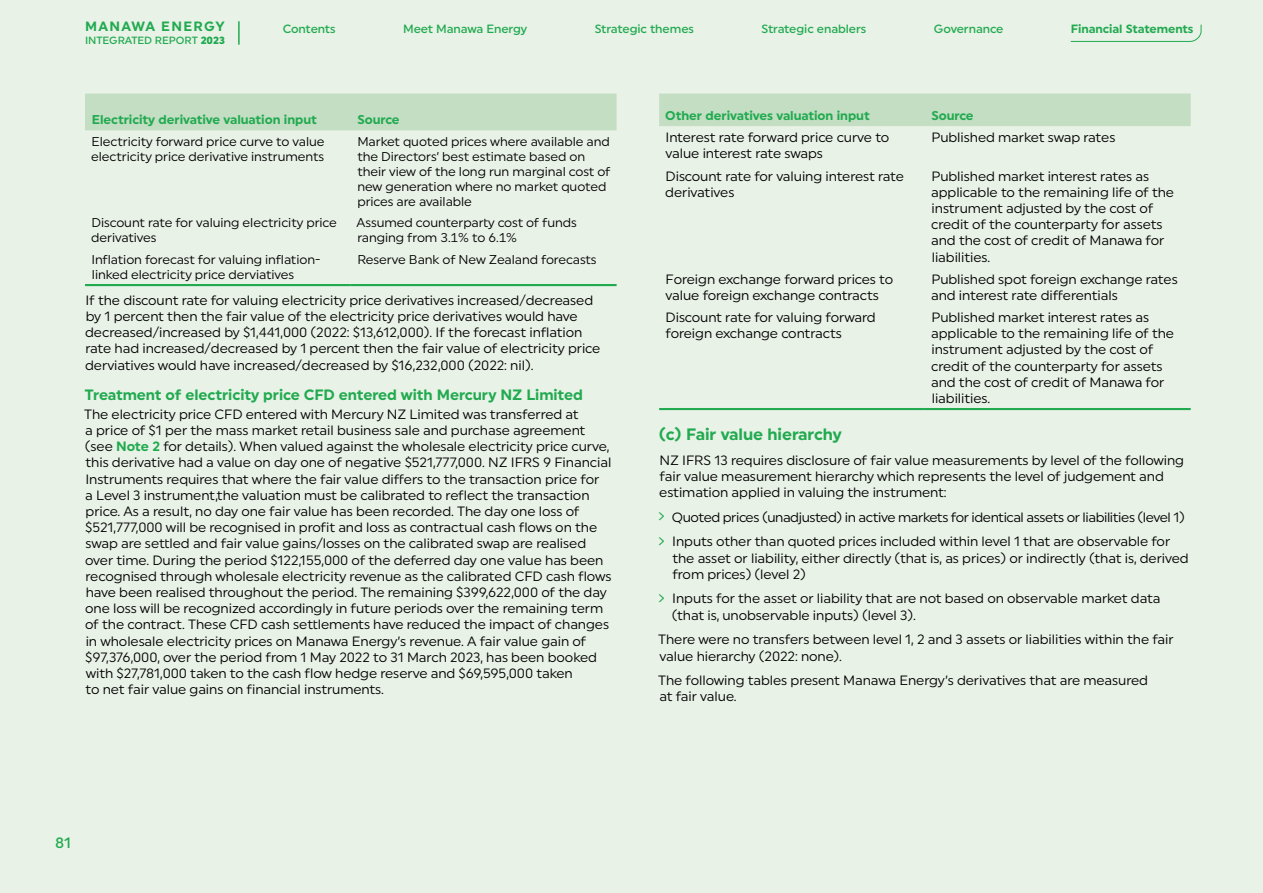
<style>
.page{position:relative;width:1263px;height:893px;background:#e9f2e7}
.page>*{position:absolute;margin:0;border:0;box-sizing:border-box;transform-origin:0 0}
.t1{font:700 16.5px "Uniform";letter-spacing:-.005em;color:#21aa50}
.t2{font:700 15px "Uniform";letter-spacing:-.005em;color:#21aa50}
.t3{font:500 15px "Uniform";color:#21aa50}
.t4{font:13.5px/16.2px "Uniform";letter-spacing:-.005em;color:#000}
.t5{font:13.5px/24.8px "Uniform";letter-spacing:-.03em;color:#000}
.t6{font:700 13.5px "Uniform";letter-spacing:.1em;color:#21aa50}
.t7{font:12.75px/15px "Uniform";letter-spacing:-.005em;color:#000}
.t8{font:700 12.75px "Uniform";letter-spacing:-.005em;color:#21aa50}
.t9{font:500 12px "Uniform";letter-spacing:-.005em;color:#21aa50}
.t10{font:700 12px "Uniform";letter-spacing:-.005em;color:#21aa50}
.t11{font:500 10.5px "Uniform";letter-spacing:-.005em;color:#21aa50}
.s1{font-weight:900}
.s2{font-weight:700;color:#21aa50}
.s3{font-size:16.5px;color:#21aa50}
</style>
<div class="page">
<div style="left:85px;top:94px;width:532px;height:36px;background:#c3dec2"></div>
<hr style="left:85px;top:284px;width:266px;height:2px;background:#21aa50">
<hr style="left:351px;top:284px;width:266px;height:2px;background:#21aa50">
<div style="left:659px;top:94px;width:532px;height:32px;background:#c3dec2"></div>
<hr style="left:659px;top:408px;width:266px;height:2px;background:#21aa50">
<hr style="left:925px;top:408px;width:266px;height:2px;background:#21aa50">
<svg style="left:1070px;top:24px;width:132px;height:18px"></svg>
<hr style="left:238px;top:21px;width:2px;height:24px;background:#21aa50">
<p class="t6" style="left:85px;top:19px;width:141px">MANAWA ENERGY</p>
<p class="t9" style="left:283px;top:22px;width:54px">Contents</p>
<p class="t9" style="left:403px;top:22px;width:126px">Meet Manawa Energy</p>
<p class="t9" style="left:595px;top:22px;width:101px">Strategic themes</p>
<p class="t9" style="left:761px;top:22px;width:106px">Strategic enablers</p>
<p class="t9" style="left:934px;top:22px;width:71px">Governance</p>
<p class="t10" style="left:1071px;top:22px;width:124px">Financial Statements</p>
<p class="t11" style="left:85px;top:34px;width:141px">INTEGRATED REPORT <span class="s1">2023</span></p>
<p class="t8" style="left:92px;top:112px;width:227px">Electricity derivative valuation input</p>
<p class="t8" style="left:357px;top:112px;width:44px">Source</p>
<p class="t7" style="left:91px;top:134px;width:235px">Electricity forward price curve to value electricity price derivative instruments</p>
<p class="t7" style="left:357px;top:134px;width:254px">Market quoted prices where available and the Directors’ best estimate based on their view of the long run marginal cost of new generation where no market quoted prices are available</p>
<p class="t7" style="left:91px;top:215px;width:247px">Discount rate for valuing electricity price derivatives</p>
<p class="t7" style="left:357px;top:215px;width:222px">Assumed counterparty cost of funds ranging from 3.1% to 6.1%</p>
<p class="t7" style="left:92px;top:252px;width:230px">Inflation forecast for valuing inflation&shy;linked electricity price derviatives</p>
<p class="t7" style="left:357px;top:252px;width:241px">Reserve Bank of New Zealand forecasts</p>
<p class="t4" style="left:85px;top:292px;width:517px">If the discount rate for valuing electricity price derivatives increased/decreased by 1 percent then the fair value of the electricity price derivatives would have decreased/increased by $1,441,000 (2022: $13,612,000). If the forecast inflation rate had increased/decreased by 1 percent then the fair value of electricity price derviatives would have increased/decreased by $16,232,000 (2022: nil).</p>
<p class="t2" style="left:85px;top:386px;width:499px">Treatment of electricity price CFD entered with Mercury NZ Limited</p>
<p class="t4" style="left:84px;top:406px;width:529px">The electricity price CFD entered with Mercury NZ Limited was transferred at<br>a price of $1 per the mass market retail business sale and purchase agreement (see <span class="s2">Note 2</span> for details). When valued against the wholesale electricity price curve, this derivative had a value on day one of negative $521,777,000. NZ IFRS 9 Financial Instruments requires that where the fair value differs to the transaction price for<br>a Level 3 instrument,the valuation must be calibrated to reflect the transaction price. As a result, no day one fair value has been recorded. The day one loss of $521,777,000 will be recognised in profit and loss as contractual cash flows on the swap are settled and fair value gains/losses on the calibrated swap are realised over time. During the period $122,155,000 of the deferred day one value has been recognised through wholesale electricity revenue as the calibrated CFD cash flows have been realised throughout the period. The remaining $399,622,000 of the day one loss will be recognized accordingly in future periods over the remaining term of the contract. These CFD cash settlements have reduced the impact of changes in wholesale electricity prices on Manawa Energy’s revenue. A fair value gain of $97,376,000, over the period from 1 May 2022 to 31 March 2023, has been booked with $27,781,000 taken to the cash flow hedge reserve and $69,595,000 taken<br>to net fair value gains on financial instruments.</p>
<p class="t8" style="left:665px;top:108px;width:206px">Other derivatives valuation input</p>
<p class="t8" style="left:931px;top:108px;width:44px">Source</p>
<p class="t4" style="left:665px;top:129px;width:225px">Interest rate forward price curve to value interest rate swaps</p>
<p class="t4" style="left:931px;top:129px;width:186px">Published market swap rates</p>
<p class="t4" style="left:665px;top:167px;width:240px">Discount rate for valuing interest rate derivatives</p>
<p class="t4" style="left:931px;top:167px;width:245px">Published market interest rates as applicable to the remaining life of the instrument adjusted by the cost of credit of the counterparty for assets and the cost of credit of Manawa for liabilities.</p>
<p class="t4" style="left:665px;top:271px;width:229px">Foreign exchange forward prices to value foreign exchange contracts</p>
<p class="t4" style="left:931px;top:271px;width:248px">Published spot foreign exchange rates and interest rate differentials</p>
<p class="t4" style="left:665px;top:309px;width:212px">Discount rate for valuing forward foreign exchange contracts</p>
<p class="t4" style="left:931px;top:309px;width:245px">Published market interest rates as applicable to the remaining life of the instrument adjusted by the cost of credit of the counterparty for assets and the cost of credit of Manawa for liabilities.</p>
<p class="t1" style="left:659px;top:424px;width:184px">(c) Fair value hierarchy</p>
<p class="t4" style="left:659px;top:451px;width:526px">NZ IFRS 13 requires disclosure of fair value measurements by level of the following fair value measurement hierarchy which represents the level of judgement and estimation applied in valuing the instrument:</p>
<p class="t5" style="left:658px;top:504px;width:528px"><span class="s3">›</span> Quoted prices (unadjusted) in active markets for identical assets or liabilities (level 1) <span class="s3">›</span> Inputs other than quoted prices included within level 1 that are observable for</p>
<p class="t4" style="left:672px;top:549px;width:518px">the asset or liability, either directly (that is, as prices) or indirectly (that is, derived from prices) (level 2)</p>
<p class="t4" style="left:672px;top:590px;width:490px;text-indent:-14px"><span class="s3">›</span> Inputs for the asset or liability that are not based on observable market data (that is, unobservable inputs) (level 3).</p>
<p class="t4" style="left:658px;top:631px;width:517px">There were no transfers between level 1, 2 and 3 assets or liabilities within the fair value hierarchy (2022: none).</p>
<p class="t4" style="left:658px;top:672px;width:491px">The following tables present Manawa Energy’s derivatives that are measured at fair value.</p>
<p class="t3" style="left:55px;top:834px;width:18px">81</p>
</div>
